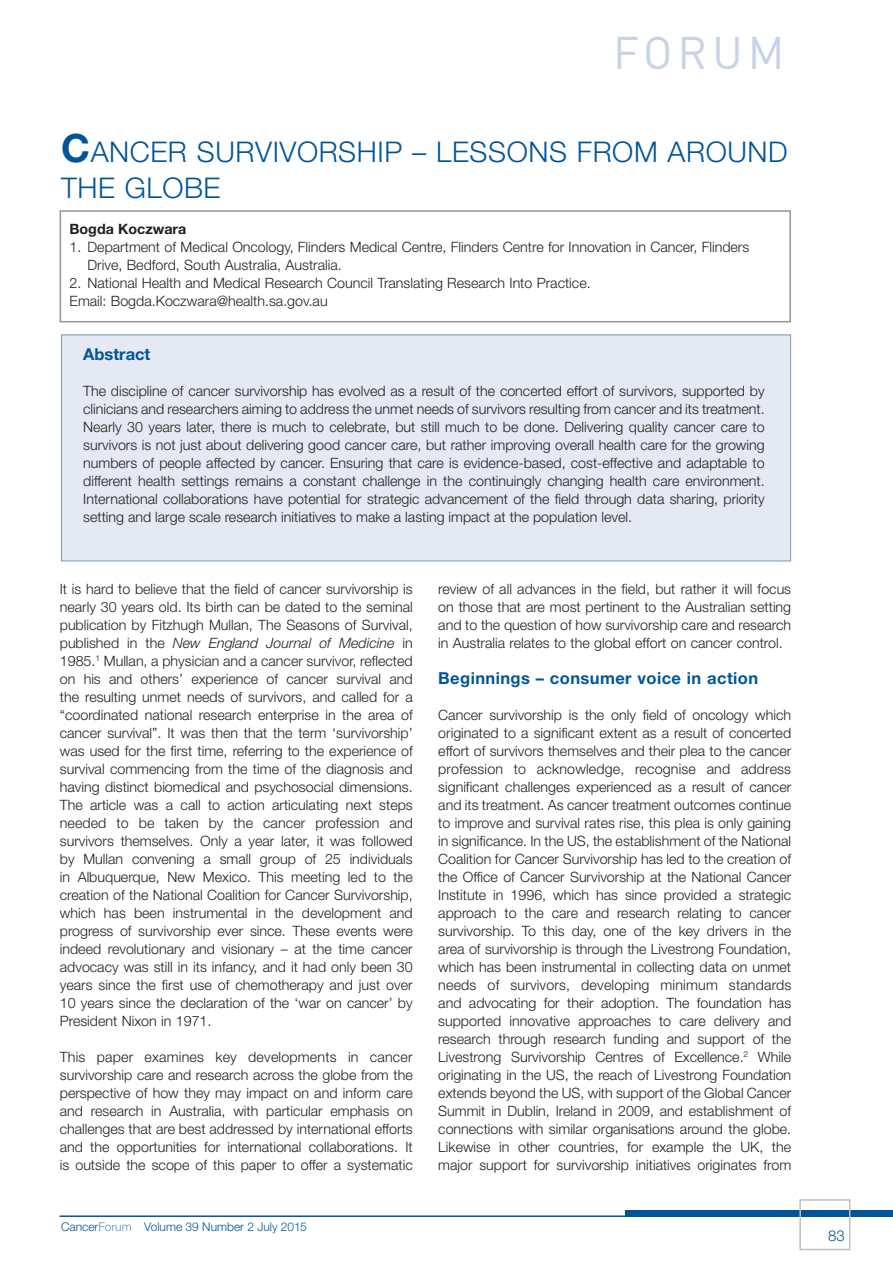
<style>
.page{position:relative;width:893px;height:1263px;background:#fff}
.page>*{position:absolute;margin:0;border:0;box-sizing:border-box;transform-origin:0 0}
.t1{font:45.15px "DIN";letter-spacing:.11em;color:#c8d3e7}
.t2{font:300 28.5px/36px "Helvetica Neue";letter-spacing:.02em;color:#005598}
.t3{font:700 16.5px "Helvetica Neue";letter-spacing:.025em;color:#005598}
.t4{font:700 16.5px "Helvetica Neue";color:#005598}
.t5{font:300 15px "Helvetica Neue";color:#005598}
.t6{font:300 14.25px/18px "Helvetica Neue";color:#241f1f;text-align:justify}
.t7{font:700 14.25px "Helvetica Neue";color:#241f1f}
.t8{font:300 12px "Helvetica Neue";color:#005598}
.s1{font-weight:700;font-size:39px}
.s2{font-style:italic}
.s3{color:#6188ba}
</style>
<div class="page">
<hr style="left:60px;top:1215px;width:833px;height:2px;background:#005598">
<div style="left:626px;top:1210px;width:267px;height:6px;background:#005598"></div>
<div style="left:799px;top:1199px;width:51px;height:51px;border:2px solid #c0bfc1"></div>
<div style="left:60px;top:210px;width:731px;height:112px;border:2px solid #969698"></div>
<div style="left:62px;top:335px;width:729px;height:226px;background:#e5e9f3"></div>
<div style="left:61px;top:334px;width:730px;height:227px;border:1px solid #7997c5"></div>
<h1 class="t1" style="left:613px;top:27px;width:173px">FORUM</h1>
<h2 class="t2" style="left:61px;top:133px;width:728px"><span class="s1">C</span>ANCER SURVIVORSHIP – LESSONS FROM AROUND<br>THE GLOBE</h2>
<p class="t7" style="left:70px;top:220px;width:118px">Bogda Koczwara</p>
<p class="t6" style="left:88px;top:238px;width:663px;text-indent:-18px">1. Department of Medical Oncology, Flinders Medical Centre, Flinders Centre for Innovation in Cancer, Flinders<br>Drive, Bedford, South Australia, Australia.</p>
<p class="t6" style="left:70px;top:274px;width:523px">2. National Health and Medical Research Council Translating Research Into Practice.<br>Email: Bogda.Koczwara@health.sa.gov.au</p>
<p class="t4" style="left:83px;top:344px;width:69px">Abstract</p>
<p class="t6" style="left:83px;top:382px;width:683px">The discipline of cancer survivorship has evolved as a result of the concerted effort of survivors, supported by clinicians and researchers aiming to address the unmet needs of survivors resulting from cancer and its treatment.<br>Nearly 30 years later, there is much to celebrate, but still much to be done. Delivering quality cancer care to survivors is not just about delivering good cancer care, but rather improving overall health care for the growing numbers of people affected by cancer. Ensuring that care is evidence-based, cost-effective and adaptable to different health settings remains a constant challenge in the continuingly changing health care environment.<br>International collaborations have potential for strategic advancement of the field through data sharing, priority setting and large scale research initiatives to make a lasting impact at the population level.</p>
<p class="t6" style="left:60px;top:580px;width:355px">It is hard to believe that the field of cancer survivorship is nearly 30 years old. Its birth can be dated to the seminal publication by Fitzhugh Mullan, The Seasons of Survival, published in the <span class="s2">New England Journal of Medicine</span> in 1985.<sup>1</sup> Mullan, a physician and a cancer survivor, reflected on his and others’ experience of cancer survival and the resulting unmet needs of survivors, and called for a “coordinated national research enterprise in the area of cancer survival”. It was then that the term ‘survivorship’ was used for the first time, referring to the experience of survival commencing from the time of the diagnosis and having distinct biomedical and psychosocial dimensions.<br>The article was a call to action articulating next steps needed to be taken by the cancer profession and survivors themselves. Only a year later, it was followed by Mullan convening a small group of 25 individuals in Albuquerque, New Mexico. This meeting led to the creation of the National Coalition for Cancer Survivorship, which has been instrumental in the development and progress of survivorship ever since. These events were indeed revolutionary and visionary – at the time cancer advocacy was still in its infancy, and it had only been 30 years since the first use of chemotherapy and just over 10 years since the declaration of the ‘war on cancer’ by President Nixon in 1971.</p>
<p class="t6" style="left:60px;top:1048px;width:354px">This paper examines key developments in cancer survivorship care and research across the globe from the perspective of how they may impact on and inform care and research in Australia, with particular emphasis on challenges that are best addressed by international efforts and the opportunities for international collaborations. It is outside the scope of this paper to offer a systematic</p>
<p class="t8" style="left:61px;top:1220px;width:247px">Cancer<span class="s3">Forum</span> Volume 39 Number 2 July 2015</p>
<p class="t6" style="left:438px;top:580px;width:354px">review of all advances in the field, but rather it will focus on those that are most pertinent to the Australian setting and to the question of how survivorship care and research in Australia relates to the global effort on cancer control.</p>
<p class="t3" style="left:438px;top:668px;width:321px">Beginnings – consumer voice in action</p>
<p class="t6" style="left:438px;top:706px;width:355px">Cancer survivorship is the only field of oncology which originated to a significant extent as a result of concerted effort of survivors themselves and their plea to the cancer profession to acknowledge, recognise and address significant challenges experienced as a result of cancer and its treatment. As cancer treatment outcomes continue to improve and survival rates rise, this plea is only gaining in significance. In the US, the establishment of the National Coalition for Cancer Survivorship has led to the creation of the Office of Cancer Survivorship at the National Cancer Institute in 1996, which has since provided a strategic approach to the care and research relating to cancer survivorship. To this day, one of the key drivers in the area of survivorship is through the Livestrong Foundation, which has been instrumental in collecting data on unmet needs of survivors, developing minimum standards and advocating for their adoption. The foundation has supported innovative approaches to care delivery and research through research funding and support of the Livestrong Survivorship Centres of Excellence.<sup>2</sup> While originating in the US, the reach of Livestrong Foundation extends beyond the US, with support of the Global Cancer Summit in Dublin, Ireland in 2009, and establishment of connections with similar organisations around the globe.<br>Likewise in other countries, for example the UK, the major support for survivorship initiatives originates from</p>
<p class="t5" style="left:828px;top:1226px;width:18px">83</p>
</div>
